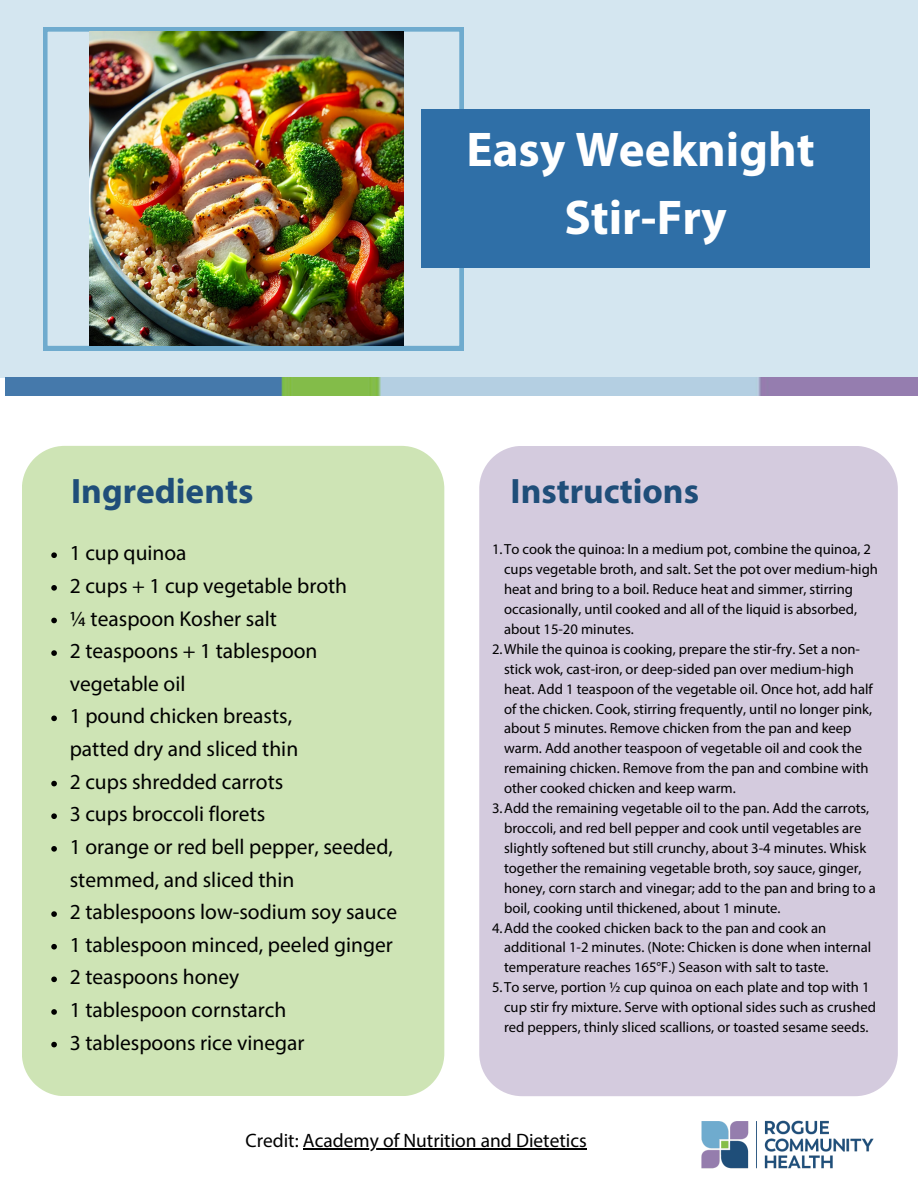
<style>
.page{position:relative;width:918px;height:1188px;background:#fff}
.page>*{position:absolute;margin:0;border:0;box-sizing:border-box;transform-origin:0 0}
.t1{font:700 49.05px/67.8px "Myriad Pro";color:#fff;text-align:center}
.t2{font:700 35.4px "Myriad Pro";color:#1f4e79}
.t3{font:21.45px/32.7px "Myriad Pro";color:#000}
.t4{font:19.5px "Myriad Pro";color:#000}
.t5{font:14.55px/20px "Myriad Pro";color:#000}
</style>
<div class="page">
<div style="left:0;top:0;width:918px;height:378px;background:#d4e6f0"></div>
<img style="left:701px;top:1120px;width:173px;height:49px">
<img style="left:5px;top:378px;width:913px;height:18px">
<div style="left:22px;top:446px;width:422px;height:650px;background:#cee4b5"></div>
<div style="left:479px;top:446px;width:419px;height:650px;background:#d4cbde"></div>
<svg style="left:43px;top:27px;width:421px;height:323px"></svg>
<div style="left:421px;top:109px;width:449px;height:159px;background:#2f6fa7"></div>
<svg style="left:51px;top:552px;width:6px;height:6px"></svg>
<svg style="left:51px;top:585px;width:6px;height:6px"></svg>
<svg style="left:51px;top:618px;width:6px;height:5px"></svg>
<svg style="left:51px;top:650px;width:6px;height:6px"></svg>
<svg style="left:51px;top:716px;width:6px;height:5px"></svg>
<svg style="left:51px;top:781px;width:6px;height:5px"></svg>
<svg style="left:51px;top:813px;width:6px;height:6px"></svg>
<svg style="left:51px;top:846px;width:6px;height:6px"></svg>
<svg style="left:51px;top:911px;width:6px;height:6px"></svg>
<svg style="left:51px;top:944px;width:6px;height:6px"></svg>
<svg style="left:51px;top:977px;width:6px;height:5px"></svg>
<svg style="left:51px;top:1009px;width:6px;height:6px"></svg>
<svg style="left:51px;top:1042px;width:6px;height:5px"></svg>
<hr style="left:303px;top:1149px;width:284px;height:1px;background:#000">
<img style="left:90px;top:31px;width:314px;height:314px">
<h2 class="t1" style="left:467px;top:120px;width:350px">Easy Weeknight<br>Stir-Fry</h2>
<h3 class="t2" style="left:71px;top:477px;width:184px">Ingredients</h3>
<p class="t2" style="left:511px;top:477px;width:190px">Instructions</p>
<p class="t3" style="left:70px;top:539px;width:118px">1 cup quinoa</p>
<p class="t3" style="left:70px;top:571px;width:279px">2 cups + 1 cup vegetable broth</p>
<p class="t3" style="left:70px;top:604px;width:209px">¼ teaspoon Kosher salt</p>
<p class="t3" style="left:70px;top:636px;width:249px">2 teaspoons + 1 tablespoon</p>
<h3 class="t3" style="left:70px;top:669px;width:117px">vegetable oil</h3>
<p class="t3" style="left:70px;top:702px;width:224px">1 pound chicken breasts,</p>
<h3 class="t3" style="left:70px;top:734px;width:230px">patted dry and sliced thin</h3>
<p class="t3" style="left:70px;top:767px;width:215px">2 cups shredded carrots</p>
<p class="t3" style="left:70px;top:800px;width:197px">3 cups broccoli florets</p>
<p class="t3" style="left:70px;top:832px;width:325px">1 orange or red bell pepper, seeded, stemmed, and sliced thin</p>
<p class="t3" style="left:70px;top:897px;width:329px">2 tablespoons low-sodium soy sauce</p>
<p class="t3" style="left:70px;top:930px;width:325px">1 tablespoon minced, peeled ginger</p>
<p class="t3" style="left:70px;top:963px;width:171px">2 teaspoons honey</p>
<p class="t3" style="left:70px;top:995px;width:218px">1 tablespoon cornstarch</p>
<p class="t3" style="left:70px;top:1028px;width:236px">3 tablespoons rice vinegar</p>
<h2 class="t5" style="left:504px;top:541px;width:375px;text-indent:-12px">1.To cook the quinoa: In a medium pot, combine the quinoa, 2 cups vegetable broth, and salt. Set the pot over medium-high heat and bring to a boil. Reduce heat and simmer, stirring occasionally, until cooked and all of the liquid is absorbed, about 15-20 minutes.</h2>
<p class="t5" style="left:504px;top:640px;width:370px;text-indent:-12px">2.While the quinoa is cooking, prepare the stir-fry. Set a non&shy;stick wok, cast-iron, or deep-sided pan over medium-high heat. Add 1 teaspoon of the vegetable oil. Once hot, add half of the chicken. Cook, stirring frequently, until no longer pink, about 5 minutes. Remove chicken from the pan and keep warm. Add another teaspoon of vegetable oil and cook the remaining chicken. Remove from the pan and combine with other cooked chicken and keep warm.</p>
<p class="t5" style="left:504px;top:799px;width:373px;text-indent:-12px">3.Add the remaining vegetable oil to the pan. Add the carrots, broccoli, and red bell pepper and cook until vegetables are slightly softened but still crunchy, about 3-4 minutes. Whisk together the remaining vegetable broth, soy sauce, ginger, honey, corn starch and vinegar; add to the pan and bring to a boil, cooking until thickened, about 1 minute.</p>
<p class="t5" style="left:504px;top:919px;width:369px;text-indent:-12px">4.Add the cooked chicken back to the pan and cook an additional 1-2 minutes. (Note: Chicken is done when internal temperature reaches 165°F.) Season with salt to taste.</p>
<p class="t5" style="left:504px;top:979px;width:373px;text-indent:-12px">5.To serve, portion ½ cup quinoa on each plate and top with 1 cup stir fry mixture. Serve with optional sides such as crushed red peppers, thinly sliced scallions, or toasted sesame seeds.</p>
<p class="t4" style="left:245px;top:1133px;width:343px">Credit: Academy of Nutrition and Dietetics</p>
</div>
